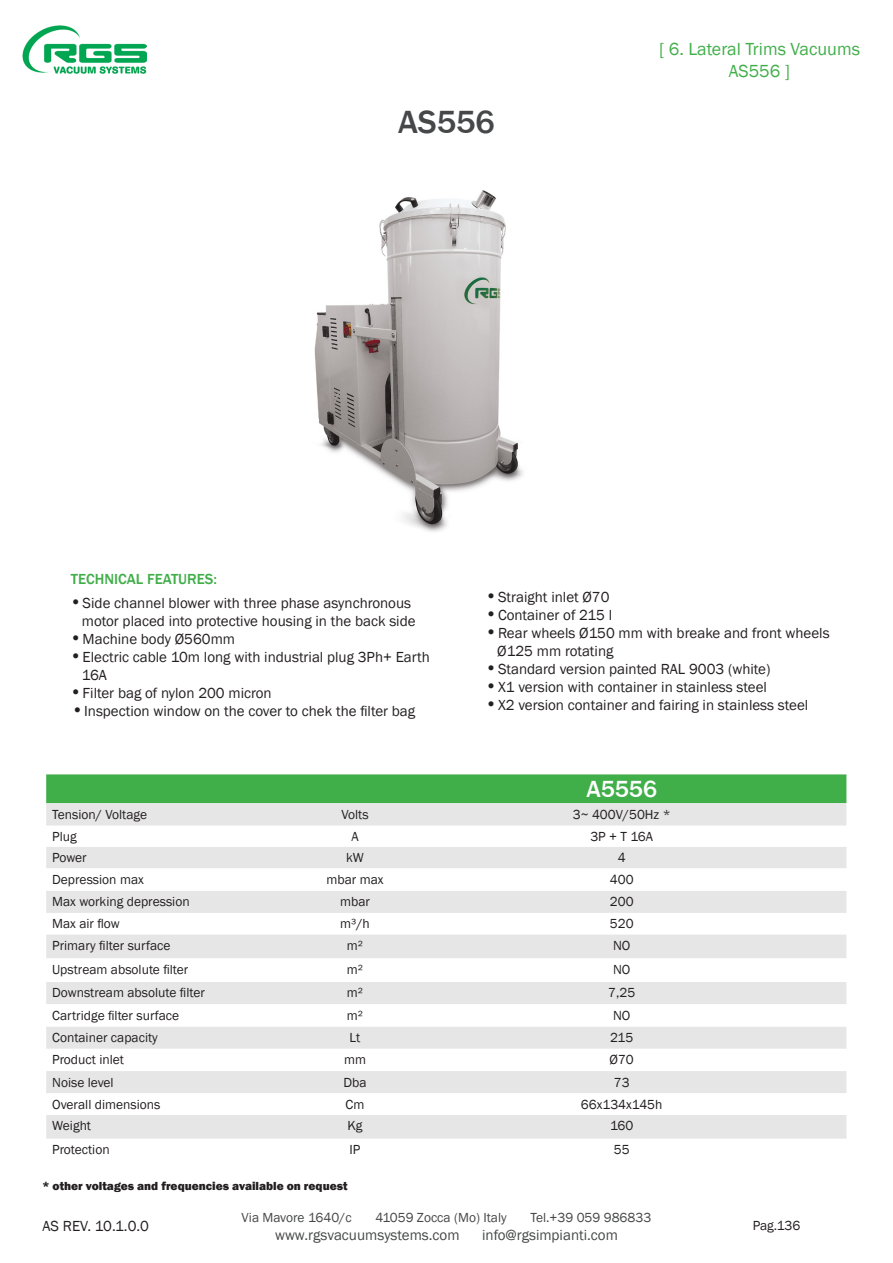
<style>
.page{position:relative;width:893px;height:1263px;background:#fff}
.page>*{position:absolute;margin:0;border:0;box-sizing:border-box;transform-origin:0 0}
.t1{font:500 33px "Franklin Gothic";color:#464748}
.t2{font:500 24px "Franklin Gothic";color:#fff}
.t3{font:18px "Franklin Gothic";color:#40ae49}
.t4{font:15px "Franklin Gothic";color:#231f20}
.t5{font:15px "Franklin Gothic";color:#464748}
.t6{font:500 15px "Franklin Gothic";color:#40ae49}
.t7{font:13.5px "Franklin Gothic";color:#231f20}
.t8{font:13.5px "Franklin Gothic";color:#464748}
.Descrizione_aspirato{font:800 12px "Franklin Gothic";color:#231f20}
.s1{font-size:18px}
</style>
<div class="page">
<img style="left:22px;top:25px;width:125px;height:49px">
<div style="left:46px;top:774px;width:800px;height:29px;background:#40ae49"></div>
<svg style="left:46px;top:803px;width:800px;height:65px;fill:#e6e6e6"></svg>
<svg style="left:46px;top:891px;width:800px;height:248px;fill:#e6e6e6"></svg>
<img style="left:314px;top:190px;width:209px;height:342px">
<p class="t1" style="left:398px;top:101px;width:98px">AS556</p>
<p class="t3" style="left:659px;top:38px;width:202px">[ 6. Lateral Trims Vacuums</p>
<p class="t3" style="left:729px;top:60px;width:63px">AS556 ]</p>
<p class="t6" style="left:71px;top:569px;width:148px">TECHNICAL FEATURES:</p>
<p class="t4" style="left:70px;top:593px;width:343px"><span class="s1">•</span>Side channel blower with three phase asynchronous</p>
<p class="t4" style="left:82px;top:611px;width:335px">motor placed into protective housing in the back side</p>
<p class="t4" style="left:70px;top:629px;width:167px"><span class="s1">•</span>Machine body Ø560mm</p>
<p class="t4" style="left:70px;top:647px;width:362px"><span class="s1">•</span>Electric cable 10m long with industrial plug 3Ph+ Earth</p>
<p class="t4" style="left:82px;top:665px;width:27px">16A</p>
<p class="t4" style="left:70px;top:683px;width:203px"><span class="s1">•</span>Filter bag of nylon 200 micron</p>
<p class="t4" style="left:71px;top:701px;width:345px"><span class="s1">•</span>Inspection window on the cover to chek the filter bag</p>
<p class="t4" style="left:485px;top:587px;width:126px"><span class="s1">•</span>Straight inlet Ø70</p>
<p class="t4" style="left:485px;top:605px;width:128px"><span class="s1">•</span>Container of 215 l</p>
<p class="t4" style="left:485px;top:623px;width:346px"><span class="s1">•</span>Rear wheels Ø150 mm with breake and front wheels</p>
<p class="t4" style="left:497px;top:641px;width:118px">Ø125 mm rotating</p>
<p class="t4" style="left:485px;top:659px;width:287px"><span class="s1">•</span>Standard version painted RAL 9003 (white)</p>
<p class="t4" style="left:485px;top:677px;width:283px"><span class="s1">•</span>X1 version with container in stainless steel</p>
<p class="t4" style="left:485px;top:695px;width:325px"><span class="s1">•</span>X2 version container and fairing in stainless steel</p>
<p class="t2" style="left:586px;top:774px;width:72px">A5556</p>
<p class="t7" style="left:52px;top:806px;width:97px">Tension/ Voltage</p>
<p class="t7" style="left:341px;top:806px;width:29px">Volts</p>
<p class="t7" style="left:573px;top:806px;width:99px">3~ 400V/50Hz *</p>
<p class="t7" style="left:52px;top:828px;width:26px">Plug</p>
<p class="t7" style="left:351px;top:828px;width:9px">A</p>
<p class="t7" style="left:590px;top:828px;width:64px">3P + T 16A</p>
<p class="t7" style="left:52px;top:849px;width:36px">Power</p>
<p class="t7" style="left:346px;top:849px;width:19px">kW</p>
<p class="t7" style="left:618px;top:849px;width:9px">4</p>
<p class="t7" style="left:52px;top:871px;width:93px">Depression max</p>
<p class="t7" style="left:326px;top:871px;width:59px">mbar max</p>
<p class="t7" style="left:610px;top:871px;width:25px">400</p>
<p class="t7" style="left:52px;top:893px;width:139px">Max working depression</p>
<p class="t7" style="left:340px;top:893px;width:31px">mbar</p>
<p class="t7" style="left:610px;top:893px;width:25px">200</p>
<p class="t7" style="left:52px;top:915px;width:69px">Max air flow</p>
<p class="t7" style="left:340px;top:915px;width:31px">m³/h</p>
<p class="t7" style="left:610px;top:915px;width:25px">520</p>
<p class="t7" style="left:52px;top:937px;width:120px">Primary filter surface</p>
<p class="t7" style="left:347px;top:937px;width:18px">m²</p>
<p class="t7" style="left:613px;top:937px;width:19px">NO</p>
<p class="t7" style="left:52px;top:961px;width:138px">Upstream absolute filter</p>
<p class="t7" style="left:347px;top:961px;width:18px">m²</p>
<p class="t7" style="left:613px;top:961px;width:19px">NO</p>
<p class="t7" style="left:52px;top:984px;width:154px">Downstream absolute filter</p>
<p class="t7" style="left:347px;top:984px;width:18px">m²</p>
<p class="t7" style="left:608px;top:984px;width:29px">7,25</p>
<p class="t7" style="left:52px;top:1007px;width:129px">Cartridge filter surface</p>
<p class="t7" style="left:347px;top:1007px;width:18px">m²</p>
<p class="t7" style="left:613px;top:1007px;width:19px">NO</p>
<p class="t7" style="left:52px;top:1029px;width:107px">Container capacity</p>
<p class="t7" style="left:350px;top:1029px;width:12px">Lt</p>
<p class="t7" style="left:610px;top:1029px;width:25px">215</p>
<p class="t7" style="left:52px;top:1051px;width:73px">Product inlet</p>
<p class="t7" style="left:344px;top:1051px;width:23px">mm</p>
<p class="t7" style="left:610px;top:1051px;width:26px">Ø70</p>
<p class="t7" style="left:52px;top:1073px;width:63px">Noise level</p>
<p class="t7" style="left:343px;top:1073px;width:25px">Dba</p>
<p class="t7" style="left:614px;top:1073px;width:17px">73</p>
<p class="t7" style="left:52px;top:1096px;width:110px">Overall dimensions</p>
<p class="t7" style="left:346px;top:1096px;width:20px">Cm</p>
<p class="t7" style="left:581px;top:1096px;width:83px">66x134x145h</p>
<p class="t7" style="left:52px;top:1117px;width:40px">Weight</p>
<p class="t7" style="left:347px;top:1117px;width:17px">Kg</p>
<p class="t7" style="left:610px;top:1117px;width:25px">160</p>
<p class="t7" style="left:52px;top:1141px;width:59px">Protection</p>
<p class="t7" style="left:350px;top:1141px;width:12px">IP</p>
<p class="t7" style="left:614px;top:1141px;width:17px">55</p>
<p class="Descrizione_aspirato" style="left:43px;top:1178px;width:307px">* other voltages and frequencies available on request</p>
<p class="t8" style="left:242px;top:1209px;width:112px">Via Mavore 1640/c</p>
<p class="t8" style="left:375px;top:1209px;width:133px">41059 Zocca (Mo) Italy</p>
<p class="t8" style="left:530px;top:1209px;width:122px">Tel.+39 059 986833</p>
<p class="t5" style="left:275px;top:1226px;width:186px">www.rgsvacuumsystems.com</p>
<p class="t5" style="left:482px;top:1226px;width:137px">info@rgsimpianti.com</p>
<p class="t4" style="left:43px;top:1217px;width:108px">AS REV. 10.1.0.0</p>
<p class="t7" style="left:753px;top:1217px;width:49px">Pag.136</p>
</div>
